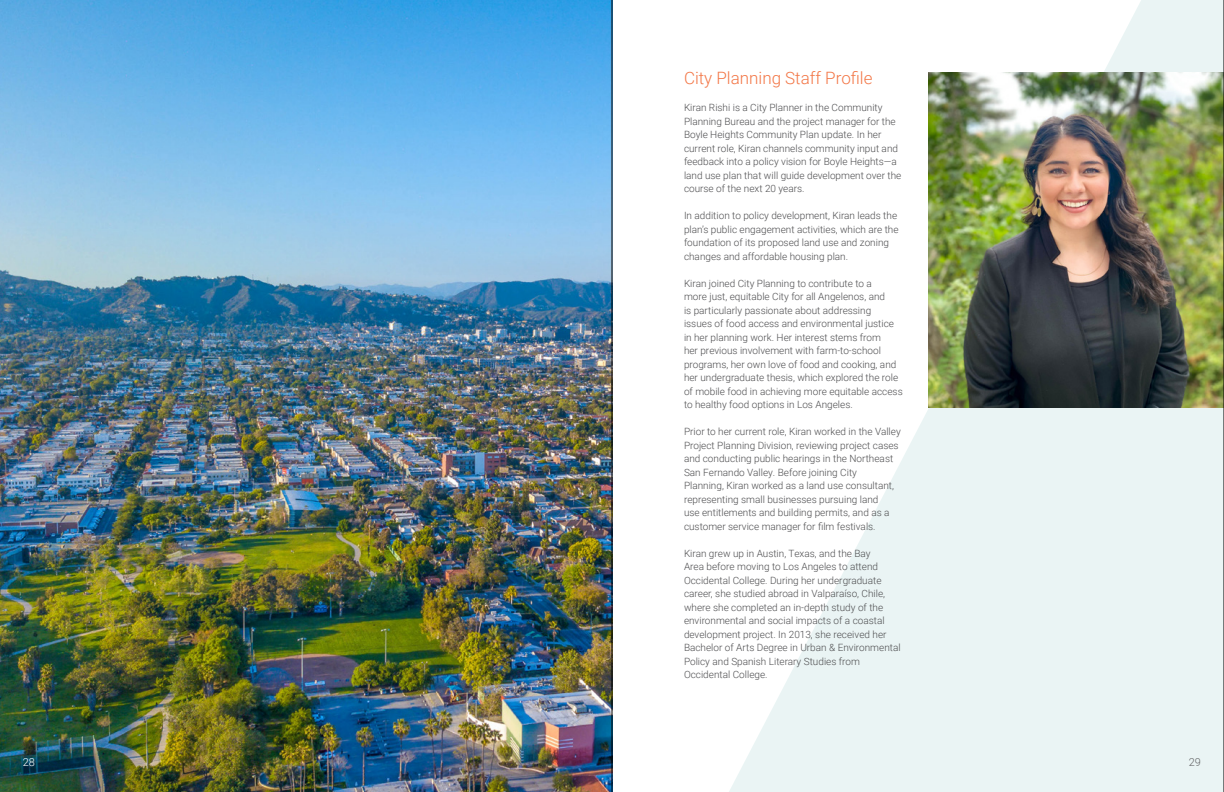
<style>
.page{position:relative;width:1224px;height:792px;background:#fff}
.page>*{position:absolute;margin:0;border:0;box-sizing:border-box;transform-origin:0 0}
.t1{font:300 17px "Roboto";color:#f37747}
.t2{font:300 11px "Roboto";color:#fff}
.t3{font:300 11px "Roboto";color:#636466}
.t4{font:300 10px/13.5px "Roboto";color:#4d4d4f}
</style>
<div class="page">
<svg style="left:729px;top:0;width:494px;height:792px;fill:#eaf4f4"></svg>
<img style="left:929px;top:72px;width:294px;height:336px">
<img style="left:0;top:0;width:612px;height:792px">
<hr style="left:1223px;top:0;width:1px;height:792px;background:#000">
<hr style="left:612px;top:0;width:1px;height:792px;background:#000">
<h1 class="t1" style="left:684px;top:66px;width:190px">City Planning Staff Profile</h1>
<p class="t4" style="left:684px;top:100px;width:219px">Kiran Rishi is a City Planner in the Community Planning Bureau and the project manager for the Boyle Heights Community Plan update. In her current role, Kiran channels community input and feedback into a policy vision for Boyle Heights—a land use plan that will guide development over the course of the next 20 years.</p>
<p class="t4" style="left:684px;top:208px;width:216px">In addition to policy development, Kiran leads the plan’s public engagement activities, which are the foundation of its proposed land use and zoning changes and affordable housing plan.</p>
<p class="t4" style="left:684px;top:276px;width:220px">Kiran joined City Planning to contribute to a<br>more just, equitable City for all Angelenos, and<br>is particularly passionate about addressing<br>issues of food access and environmental justice in her planning work. Her interest stems from<br>her previous involvement with farm-to-school programs, her own love of food and cooking, and her undergraduate thesis, which explored the role of mobile food in achieving more equitable access to healthy food options in Los Angeles.</p>
<p class="t4" style="left:684px;top:424px;width:218px">Prior to her current role, Kiran worked in the Valley Project Planning Division, reviewing project cases and conducting public hearings in the Northeast San Fernando Valley. Before joining City<br>Planning, Kiran worked as a land use consultant, representing small businesses pursuing land<br>use entitlements and building permits, and as a customer service manager for film festivals.</p>
<p class="t4" style="left:684px;top:546px;width:218px">Kiran grew up in Austin, Texas, and the Bay<br>Area before moving to Los Angeles to attend Occidental College. During her undergraduate career, she studied abroad in Valparaíso, Chile, where she completed an in-depth study of the environmental and social impacts of a coastal development project. In 2013, she received her Bachelor of Arts Degree in Urban &amp; Environmental Policy and Spanish Literary Studies from Occidental College.</p>
<p class="t2" style="left:23px;top:754px;width:14px">28</p>
<p class="t3" style="left:1189px;top:754px;width:14px">29</p>
</div>
